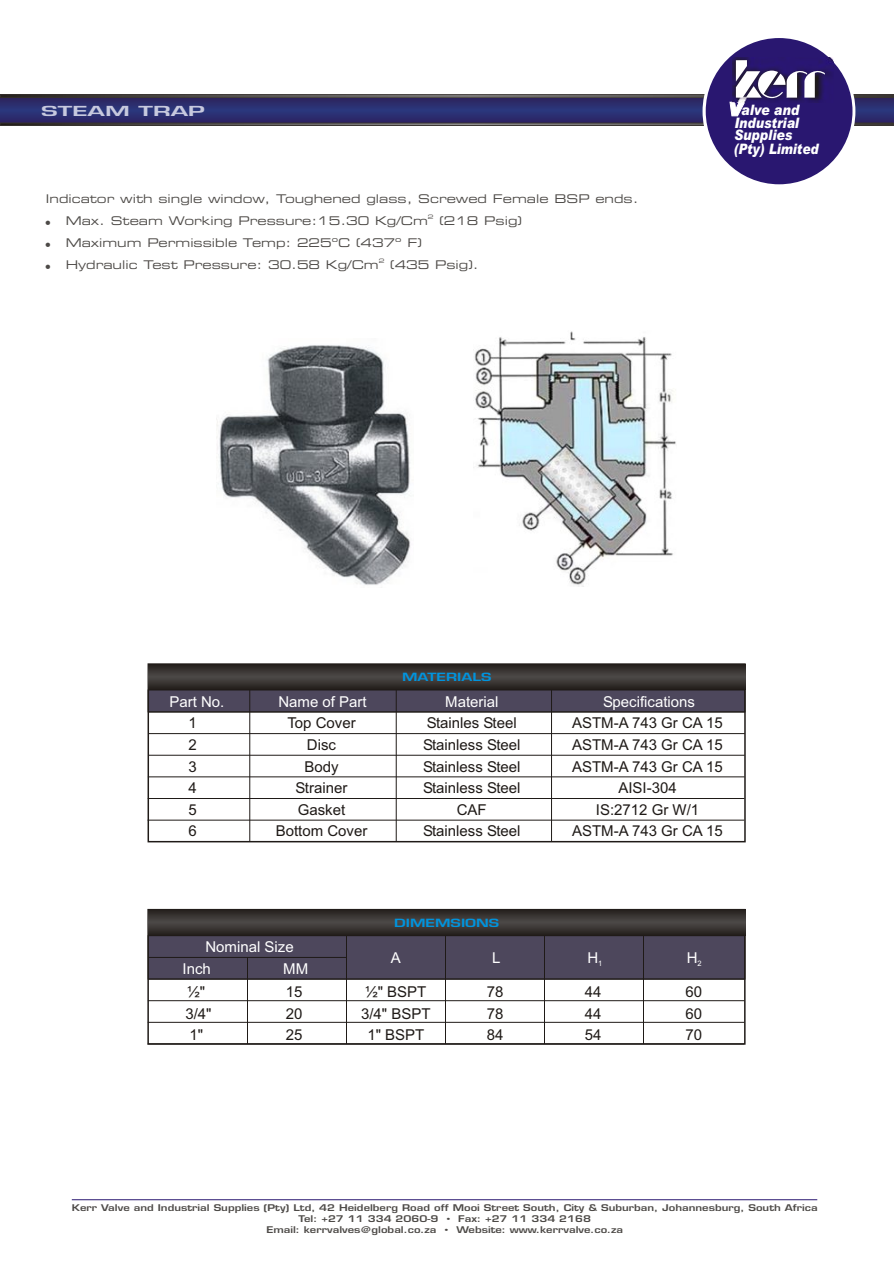
<style>
.page{position:relative;width:894px;height:1263px;background:#fff}
.page>*{position:absolute;margin:0;border:0;box-sizing:border-box;transform-origin:0 0}
.t1{font:15px "Arial";color:#1f1a17}
.t2{font:15px/21.6px "Arial";color:#fff}
.t3{font:italic 900 14.4px/12.5px "Arial";color:#fff;text-align:center;scale:.88 1}
.t4{font:italic 900 14.4px "Arial";color:#fff;scale:.84 1}
.t5{font:600 13.5px "Eurostile LT Std";color:#c7c9de;scale:1.83 1}
.t6{font:12px/21.8px "Eurostile LT Extended Two";color:#4d4a47}
.t7{font:600 11.1px "Eurostile LT Std";color:#0094de;scale:1.39 1}
.t8{font:600 9px/11.2px "Eurostile LT Std";color:#4d4a47;text-align:center;scale:1.25 1}
.t9{font:7.5px "Arial";color:#fff}
.t10{font:6px "Eurostile LT Extended Two";color:#4d4a47}
.s1{font-family:"Eurostile LT Std Ex 2"}
.s2{font-family:"Arial";font-weight:400}
</style>
<div class="page">
<div style="left:148px;top:936px;width:597px;height:43px;background:#4d475c;border:1px solid #1f1a17"></div>
<div style="left:148px;top:690px;width:597px;height:22px;background:#4d475c;border:1px solid #1f1a17"></div>
<div style="left:148px;top:663px;width:598px;height:179px;border:2px solid #1f1a17"></div>
<hr style="left:148px;top:712px;width:597px;height:1px;background:#1f1a17">
<hr style="left:148px;top:733px;width:597px;height:1px;background:#1f1a17">
<hr style="left:148px;top:755px;width:597px;height:1px;background:#1f1a17">
<hr style="left:148px;top:776px;width:597px;height:1px;background:#1f1a17">
<hr style="left:148px;top:798px;width:596px;height:1px;background:#1f1a17">
<hr style="left:148px;top:820px;width:596px;height:1px;background:#1f1a17">
<hr style="left:249px;top:690px;width:1px;height:152px;background:#1f1a17">
<hr style="left:396px;top:690px;width:1px;height:152px;background:#1f1a17">
<hr style="left:551px;top:690px;width:1px;height:152px;background:#1f1a17">
<div style="left:147px;top:909px;width:599px;height:136px;border:2px solid #1f1a17"></div>
<hr style="left:148px;top:957px;width:198px;height:1px;background:#1f1a17">
<hr style="left:148px;top:979px;width:597px;height:1px;background:#1f1a17">
<hr style="left:148px;top:1000px;width:597px;height:1px;background:#1f1a17">
<hr style="left:148px;top:1022px;width:596px;height:1px;background:#1f1a17">
<hr style="left:148px;top:1044px;width:596px;height:1px;background:#1f1a17">
<hr style="left:247px;top:957px;width:1px;height:87px;background:#1f1a17">
<hr style="left:445px;top:936px;width:1px;height:108px;background:#1f1a17">
<hr style="left:544px;top:936px;width:1px;height:108px;background:#1f1a17">
<hr style="left:346px;top:936px;width:1px;height:108px;background:#1f1a17">
<hr style="left:644px;top:936px;width:1px;height:108px;background:#1f1a17">
<img style="left:217px;top:345px;width:194px;height:240px">
<img style="left:473px;top:331px;width:203px;height:255px">
<img style="left:0;top:97px;width:893px;height:26px">
<div style="left:0;top:95px;width:893px;height:2px;border:1px solid #383330"></div>
<div style="left:0;top:123px;width:893px;height:3px;border:1px solid #383330"></div>
<div style="left:703px;top:35px;width:152px;height:153px;background:#fff;border-radius:50%"></div>
<div style="left:706px;top:38px;width:147px;height:146px;background:#291770;border-radius:50%"></div>
<img style="left:733px;top:57px;width:100px;height:20px">
<svg style="left:730px;top:60px;width:95px;height:56px"></svg>
<hr style="left:72px;top:1199px;width:745px;height:1px;background:#291770">
<img style="left:148px;top:910px;width:597px;height:26px">
<img style="left:148px;top:664px;width:597px;height:26px">
<p class="t5" style="left:41px;top:106px;width:91px">STEAM TRAP</p>
<p class="t6" style="left:46px;top:189px;width:594px">Indicator with single window, Toughened glass, Screwed Female BSP ends.</p>
<p class="t10" style="left:428px;top:215px;width:7px">2</p>
<p class="t6" style="left:66px;top:211px;width:458px">Max. Steam Working Pressure:15.30 Kg/Cm (218 Psig)<br>Maximum Permissible Temp: 225<span class="s1">º</span>C (437<span class="s1">º</span> F)</p>
<p class="t10" style="left:379px;top:258px;width:7px">2</p>
<p class="t6" style="left:66px;top:255px;width:414px">Hydraulic Test Pressure: 30.58 Kg/Cm (435 Psig).</p>
<p class="t3" style="left:734px;top:105px;width:76px">alve and<br>Industrial<br>Supplies</p>
<p class="t4" style="left:734px;top:144px;width:102px">(Pty) Limited</p>
<p class="t7" style="left:402px;top:673px;width:66px">MATERIALS</p>
<p class="t2" style="left:169px;top:692px;width:57px">Part No.</p>
<p class="t2" style="left:278px;top:692px;width:90px">Name of Part</p>
<p class="t2" style="left:445px;top:692px;width:55px">Material</p>
<p class="t2" style="left:603px;top:692px;width:93px">Specifications</p>
<p class="t1" style="left:188px;top:717px;width:10px">1</p>
<p class="t1" style="left:287px;top:717px;width:70px">Top Cover</p>
<p class="t1" style="left:427px;top:717px;width:92px">Stainles Steel</p>
<p class="t1" style="left:572px;top:717px;width:152px">ASTM-A 743 Gr CA 15</p>
<p class="t1" style="left:188px;top:739px;width:10px">2</p>
<p class="t1" style="left:307px;top:739px;width:31px">Disc</p>
<p class="t1" style="left:423px;top:739px;width:99px">Stainless Steel</p>
<p class="t1" style="left:572px;top:739px;width:152px">ASTM-A 743 Gr CA 15</p>
<p class="t1" style="left:188px;top:761px;width:10px">3</p>
<p class="t1" style="left:304px;top:761px;width:36px">Body</p>
<p class="t1" style="left:423px;top:761px;width:99px">Stainless Steel</p>
<p class="t1" style="left:572px;top:761px;width:152px">ASTM-A 743 Gr CA 15</p>
<p class="t1" style="left:188px;top:782px;width:10px">4</p>
<p class="t1" style="left:296px;top:782px;width:53px">Strainer</p>
<p class="t1" style="left:423px;top:782px;width:99px">Stainless Steel</p>
<p class="t1" style="left:618px;top:782px;width:60px">AISI-304</p>
<p class="t1" style="left:188px;top:804px;width:10px">5</p>
<p class="t1" style="left:298px;top:804px;width:49px">Gasket</p>
<p class="t1" style="left:457px;top:804px;width:31px">CAF</p>
<p class="t1" style="left:596px;top:804px;width:105px">IS:2712 Gr W/1</p>
<p class="t1" style="left:188px;top:826px;width:10px">6</p>
<p class="t1" style="left:276px;top:826px;width:93px">Bottom Cover</p>
<p class="t1" style="left:423px;top:826px;width:99px">Stainless Steel</p>
<p class="t1" style="left:572px;top:826px;width:152px">ASTM-A 743 Gr CA 15</p>
<p class="t2" style="left:183px;top:938px;width:113px;text-indent:23px">Nominal Size<br>Inch</p>
<p class="t2" style="left:283px;top:959px;width:26px">MM</p>
<p class="t7" style="left:394px;top:918px;width:77px">DIMEMSIONS</p>
<p class="t2" style="left:391px;top:948px;width:12px">A</p>
<p class="t2" style="left:492px;top:948px;width:10px">L</p>
<p class="t2" style="left:587px;top:948px;width:17px">H<sub>1</sub></p>
<p class="t9" style="left:698px;top:960px;width:6px">2</p>
<p class="t2" style="left:687px;top:948px;width:12px">H</p>
<p class="t1" style="left:187px;top:986px;width:19px">½"</p>
<p class="t1" style="left:286px;top:986px;width:18px">15</p>
<p class="t1" style="left:365px;top:986px;width:63px">½" BSPT</p>
<p class="t1" style="left:487px;top:986px;width:18px">78</p>
<p class="t1" style="left:585px;top:986px;width:18px">44</p>
<p class="t1" style="left:686px;top:986px;width:18px">60</p>
<p class="t1" style="left:185px;top:1008px;width:28px">3/4"</p>
<p class="t1" style="left:286px;top:1008px;width:18px">20</p>
<p class="t1" style="left:361px;top:1008px;width:71px">3/4" BSPT</p>
<p class="t1" style="left:487px;top:1008px;width:18px">78</p>
<p class="t1" style="left:585px;top:1008px;width:18px">44</p>
<p class="t1" style="left:686px;top:1008px;width:18px">60</p>
<p class="t1" style="left:189px;top:1029px;width:15px">1"</p>
<p class="t1" style="left:286px;top:1029px;width:18px">25</p>
<p class="t1" style="left:367px;top:1029px;width:59px">1" BSPT</p>
<p class="t1" style="left:487px;top:1029px;width:18px">84</p>
<p class="t1" style="left:585px;top:1029px;width:18px">54</p>
<p class="t1" style="left:686px;top:1029px;width:18px">70</p>
<p class="t8" style="left:72px;top:1203px;width:598px">Kerr Valve and Industrial Supplies (Pty) Ltd, 42 Heidelberg Road off Mooi Street South, City &amp; Suburban, Johannesburg, South Africa<br>Tel: +27 11 334 2060-9 <span class="s2">•</span> Fax: +27 11 334 2168<br>Email: kerrvalves@global.co.za <span class="s2">•</span> Website: www.kerrvalve.co.za</p>
</div>
